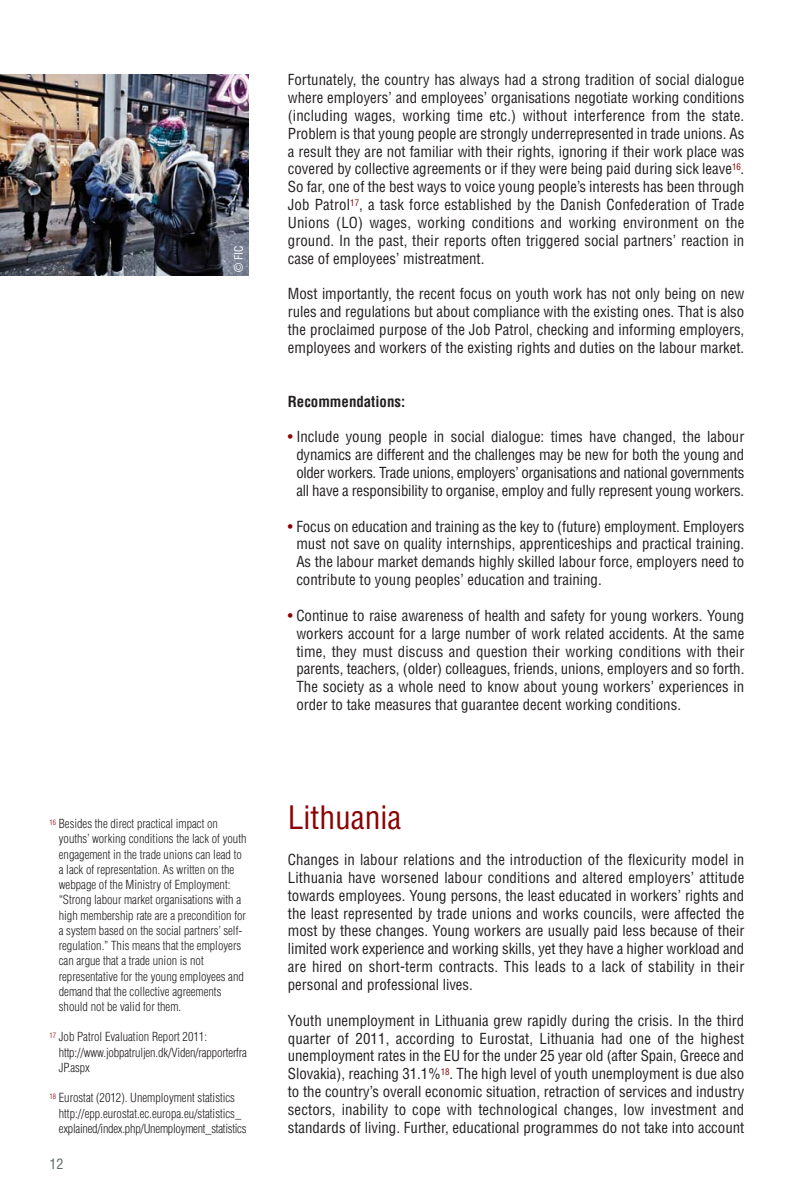
<style>
.page{position:relative;width:794px;height:1191px;background:#fff}
.page>*{position:absolute;margin:0;border:0;box-sizing:border-box;transform-origin:0 0}
.t1{font:condensed 31.5px "Helvetica LT Std";color:#8b0204}
.t2{font:condensed 14.88px/17.8px "Helvetica LT Std";color:#231f20;text-align:justify}
.t3{font:700 condensed 14.88px "Helvetica LT Std";color:#231f20}
.t4{font:condensed 14px "Helvetica LT Std";color:#5f6c69}
.t5{font:300 condensed 12.25px/15.2px "Helvetica LT Std";color:#231f20}
.t6{font:condensed 11.38px "Helvetica LT Std";color:#fff}
.s1{color:#8b0204}
</style>
<div class="page">
<img style="left:0;top:74px;width:248px;height:202px">
<p class="t6" style="left:232px;top:272px;width:28px;rotate:-90deg">© FIC</p>
<p class="t5" style="left:59px;top:816px;width:189px;text-indent:-9px"><sup>16</sup> Besides the direct practical impact on youths’ working conditions the lack of youth engagement in the trade unions can lead to a lack of representation. As written on the webpage of the Ministry of Employment: “Strong labour market organisations with a high membership rate are a precondition for a system based on the social partners’ self&shy;regulation.” This means that the employers can argue that a trade union is not representative for the young employees and demand that the collective agreements should not be valid for them.</p>
<p class="t5" style="left:59px;top:1029px;width:190px;text-indent:-9px"><sup>17</sup> Job Patrol Evaluation Report 2011: http://www.jobpatruljen.dk/Viden/rapporterfra<br>JP.aspx</p>
<p class="t5" style="left:59px;top:1090px;width:189px;text-indent:-9px"><sup>18</sup> Eurostat (2012). Unemployment statistics http://epp.eurostat.ec.europa.eu/statistics_ explained/index.php/Unemployment_statistics</p>
<p class="t4" style="left:50px;top:1155px;width:15px">12</p>
<p class="t2" style="left:288px;top:71px;width:458px">Fortunately, the country has always had a strong tradition of social dialogue where employers’ and employees’ organisations negotiate working conditions (including wages, working time etc.) without interference from the state.<br>Problem is that young people are strongly underrepresented in trade unions. As a result they are not familiar with their rights, ignoring if their work place was covered by collective agreements or if they were being paid during sick leave<sup>16</sup>.<br>So far, one of the best ways to voice young people’s interests has been through Job Patrol<sup>17</sup>, a task force established by the Danish Confederation of Trade Unions (LO) wages, working conditions and working environment on the ground. In the past, their reports often triggered social partners’ reaction in case of employees’ mistreatment.</p>
<p class="t2" style="left:288px;top:285px;width:458px">Most importantly, the recent focus on youth work has not only being on new rules and regulations but about compliance with the existing ones. That is also the proclaimed purpose of the Job Patrol, checking and informing employers, employees and workers of the existing rights and duties on the labour market.</p>
<p class="t3" style="left:288px;top:392px;width:119px">Recommendations:</p>
<p class="t2" style="left:288px;top:428px;width:458px;text-align:center"><span class="s1">•</span> Include young people in social dialogue: times have changed, the labour dynamics are different and the challenges may be new for both the young and older workers. Trade unions, employers’ organisations and national governments all have a responsibility to organise, employ and fully represent young workers.</p>
<p class="t2" style="left:296px;top:517px;width:449px;text-indent:-9px"><span class="s1">•</span> Focus on education and training as the key to (future) employment. Employers must not save on quality internships, apprenticeships and practical training.<br>As the labour market demands highly skilled labour force, employers need to contribute to young peoples’ education and training.</p>
<p class="t2" style="left:296px;top:606px;width:449px;text-indent:-9px"><span class="s1">•</span> Continue to raise awareness of health and safety for young workers. Young workers account for a large number of work related accidents. At the same time, they must discuss and question their working conditions with their parents, teachers, (older) colleagues, friends, unions, employers and so forth.<br>The society as a whole need to know about young workers’ experiences in order to take measures that guarantee decent working conditions.</p>
<h1 class="t1" style="left:288px;top:798px;width:115px">Lithuania</h1>
<p class="t2" style="left:288px;top:850px;width:458px">Changes in labour relations and the introduction of the flexicurity model in Lithuania have worsened labour conditions and altered employers’ attitude towards employees. Young persons, the least educated in workers’ rights and the least represented by trade unions and works councils, were affected the most by these changes. Young workers are usually paid less because of their limited work experience and working skills, yet they have a higher workload and are hired on short-term contracts. This leads to a lack of stability in their personal and professional lives.</p>
<p class="t2" style="left:288px;top:1011px;width:458px">Youth unemployment in Lithuania grew rapidly during the crisis. In the third quarter of 2011, according to Eurostat, Lithuania had one of the highest unemployment rates in the EU for the under 25 year old (after Spain, Greece and Slovakia), reaching 31.1%<sup>18</sup>. The high level of youth unemployment is due also to the country’s overall economic situation, retraction of services and industry sectors, inability to cope with technological changes, low investment and standards of living. Further, educational programmes do not take into account</p>
</div>
